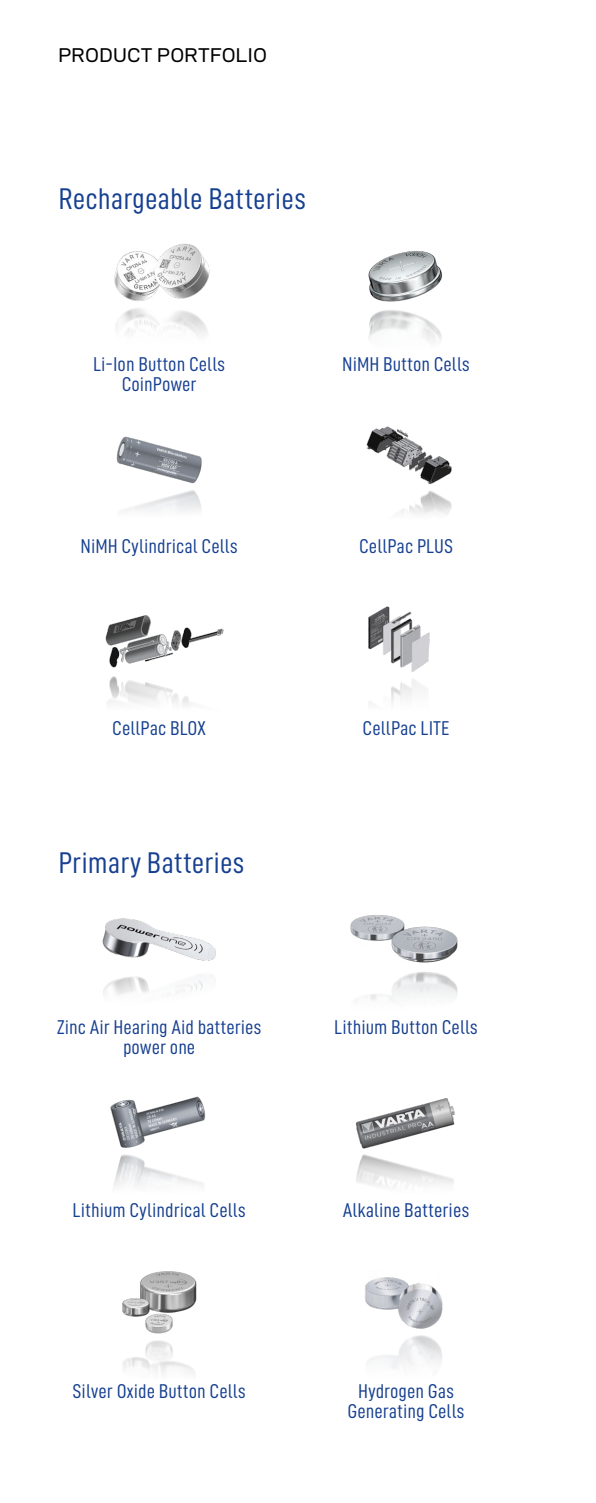
<style>
.page{position:relative;width:596px;height:1503px;background:#fff}
.page>*{position:absolute;margin:0;border:0;box-sizing:border-box;transform-origin:0 0}
.t1{font:condensed 30px "Varta DIN Pro";color:#153f90}
.t2{font:condensed 20px/20px "Varta DIN Pro";color:#153f90;text-align:center}
.t3{font:20px "Varta DIN Pro Wd";letter-spacing:.01em;color:#000}
</style>
<div class="page">
<img style="left:114px;top:243px;width:96px;height:93px">
<img style="left:116px;top:436px;width:86px;height:75px">
<img style="left:105px;top:615px;width:119px;height:91px">
<img style="left:102px;top:918px;width:114px;height:77px">
<img style="left:110px;top:1096px;width:96px;height:90px">
<img style="left:122px;top:1271px;width:75px;height:103px">
<img style="left:368px;top:251px;width:75px;height:91px">
<img style="left:366px;top:426px;width:86px;height:89px">
<img style="left:368px;top:606px;width:62px;height:100px">
<img style="left:350px;top:915px;width:108px;height:86px">
<img style="left:355px;top:1098px;width:100px;height:88px">
<img style="left:365px;top:1277px;width:78px;height:91px">
<p class="t3" style="left:58px;top:44px;width:210px">PRODUCT PORTFOLIO</p>
<h1 class="t1" style="left:58px;top:181px;width:249px">Rechargeable Batteries</h1>
<p class="t2" style="left:93px;top:354px;width:133px">Li-Ion Button Cells<br>CoinPower</p>
<p class="t2" style="left:342px;top:354px;width:129px">NiMH Button Cells</p>
<p class="t2" style="left:80px;top:536px;width:159px">NiMH Cylindrical Cells</p>
<p class="t2" style="left:359px;top:536px;width:95px">CellPac PLUS</p>
<p class="t2" style="left:112px;top:718px;width:95px">CellPac BLOX</p>
<p class="t2" style="left:362px;top:718px;width:88px">CellPac LITE</p>
<h1 class="t1" style="left:58px;top:844px;width:187px">Primary Batteries</h1>
<p class="t2" style="left:57px;top:1017px;width:206px">Zinc Air Hearing Aid batteries power one</p>
<p class="t2" style="left:334px;top:1017px;width:145px">Lithium Button Cells</p>
<p class="t2" style="left:72px;top:1199px;width:175px">Lithium Cylindrical Cells</p>
<p class="t2" style="left:342px;top:1199px;width:128px">Alkaline Batteries</p>
<p class="t2" style="left:73px;top:1381px;width:175px">Silver Oxide Button Cells</p>
<p class="t2" style="left:347px;top:1381px;width:118px">Hydrogen Gas<br>Generating Cells</p>
</div>
